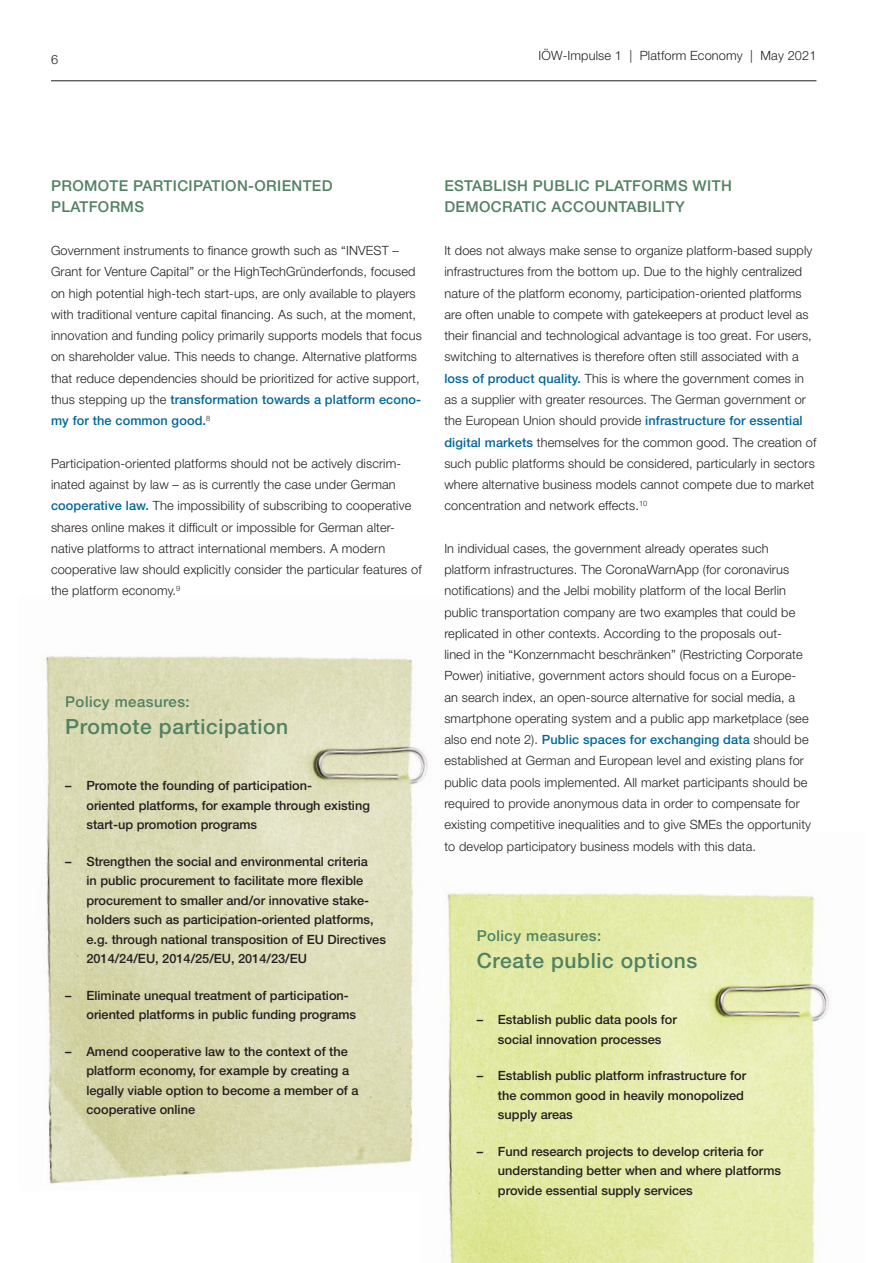
<style>
.page{position:relative;width:893px;height:1263px;background:#fff}
.page>*{position:absolute;margin:0;border:0;box-sizing:border-box;transform-origin:0 0}
.IÖW_NEW_Zwischen-Übe{font:500 21px "Helvetica Neue LT Std";letter-spacing:.03em;color:#518162}
.IÖW_NEW_Zwischen-Übe-2{font:500 15px/21px "Helvetica Neue LT Std";letter-spacing:.025em;color:#518162}
.IÖW_NEW_Text{font:300 12.75px/21.3px "Helvetica Neue LT Std";letter-spacing:.01em;color:#231f20}
.Politikmaßnahmen{font:500 12.75px/19.5px "Helvetica Neue LT Std";color:#231f20}
.s1{font-weight:500;color:#069}
</style>
<div class="page">
<hr style="left:51px;top:80px;width:765px;height:1px;background:#231f20">
<img style="left:46px;top:656px;width:382px;height:528px">
<img style="left:421px;top:832px;width:408px;height:431px">
<p class="IÖW_NEW_Text" style="left:51px;top:48px;width:9px">6</p>
<p class="IÖW_NEW_Text" style="left:538px;top:45px;width:279px">IÖW-Impulse 1 | Platform Economy | May 2021</p>
<p class="IÖW_NEW_Zwischen-Übe-2" style="left:51px;top:175px;width:283px">PROMOTE PARTICIPATION-ORIENTED<br>PLATFORMS</p>
<p class="IÖW_NEW_Text" style="left:51px;top:240px;width:372px">Government instruments to finance growth such as “INVEST – Grant for Venture Capital” or the HighTechGründerfonds, focused on high potential high-tech start-ups, are only available to players with traditional venture capital financing. As such, at the moment, innovation and funding policy primarily supports models that focus on shareholder value. This needs to change. Alternative platforms that reduce dependencies should be prioritized for active support, thus stepping up the <span class="s1">transformation towards a platform econo&shy;my for the common good.</span><sup>8</sup></p>
<p class="IÖW_NEW_Text" style="left:51px;top:452px;width:372px">Participation-oriented platforms should not be actively discrim&shy;inated against by law – as is currently the case under German <span class="s1">cooperative law.</span> The impossibility of subscribing to cooperative shares online makes it difficult or impossible for German alter&shy;native platforms to attract international members. A modern cooperative law should explicitly consider the particular features of the platform economy.<sup>9</sup></p>
<p class="IÖW_NEW_Zwischen-Übe-2" style="left:65px;top:691px;width:126px">Policy measures:</p>
<p class="IÖW_NEW_Zwischen-Übe" style="left:65px;top:714px;width:225px">Promote participation</p>
<p class="Politikmaßnahmen" style="left:86px;top:776px;width:285px;text-indent:-21px">– Promote the founding of participation-<br>oriented platforms, for example through existing start-up promotion programs</p>
<p class="Politikmaßnahmen" style="left:86px;top:851px;width:301px;text-indent:-21px">– Strengthen the social and environmental criteria<br>in public procurement to facilitate more flexible procurement to smaller and/or innovative stake&shy;holders such as participation-oriented platforms, e.g. through national transposition of EU Directives 2014/24/EU, 2014/25/EU, 2014/23/EU</p>
<p class="Politikmaßnahmen" style="left:86px;top:985px;width:271px;text-indent:-21px">– Eliminate unequal treatment of participation&shy;oriented platforms in public funding programs</p>
<p class="Politikmaßnahmen" style="left:86px;top:1041px;width:274px;text-indent:-21px">– Amend cooperative law to the context of the platform economy, for example by creating a legally viable option to become a member of a cooperative online</p>
<p class="IÖW_NEW_Zwischen-Übe-2" style="left:444px;top:175px;width:289px">ESTABLISH PUBLIC PLATFORMS WITH<br>DEMOCRATIC ACCOUNTABILITY</p>
<p class="IÖW_NEW_Text" style="left:444px;top:240px;width:374px">It does not always make sense to organize platform-based supply infrastructures from the bottom up. Due to the highly centralized nature of the platform economy, participation-oriented platforms are often unable to compete with gatekeepers at product level as their financial and technological advantage is too great. For users, switching to alternatives is therefore often still associated with a <span class="s1">loss of product quality.</span> This is where the government comes in as a supplier with greater resources. The German government or the European Union should provide <span class="s1">infrastructure for essential digital markets</span> themselves for the common good. The creation of such public platforms should be considered, particularly in sectors where alternative business models cannot compete due to market concentration and network effects.<sup>10</sup></p>
<p class="IÖW_NEW_Text" style="left:444px;top:537px;width:368px">In individual cases, the government already operates such platform infrastructures. The CoronaWarnApp (for coronavirus notifications) and the Jelbi mobility platform of the local Berlin public transportation company are two examples that could be replicated in other contexts. According to the proposals out&shy;lined in the “Konzernmacht beschränken” (Restricting Corporate Power) initiative, government actors should focus on a Europe&shy;an search index, an open-source alternative for social media, a smartphone operating system and a public app marketplace (see also end note 2). <span class="s1">Public spaces for exchanging data</span> should be established at German and European level and existing plans for public data pools implemented. All market participants should be required to provide anonymous data in order to compensate for existing competitive inequalities and to give SMEs the opportunity to develop participatory business models with this data.</p>
<p class="IÖW_NEW_Zwischen-Übe-2" style="left:477px;top:925px;width:126px">Policy measures:</p>
<p class="IÖW_NEW_Zwischen-Übe" style="left:477px;top:948px;width:222px">Create public options</p>
<p class="Politikmaßnahmen" style="left:477px;top:1010px;width:202px;text-align:center">– Establish public data pools for social innovation processes</p>
<p class="Politikmaßnahmen" style="left:498px;top:1066px;width:250px;text-indent:-21px">– Establish public platform infrastructure for the common good in heavily monopolized supply areas</p>
<p class="Politikmaßnahmen" style="left:498px;top:1141px;width:285px;text-indent:-21px">– Fund research projects to develop criteria for understanding better when and where platforms provide essential supply services</p>
</div>
